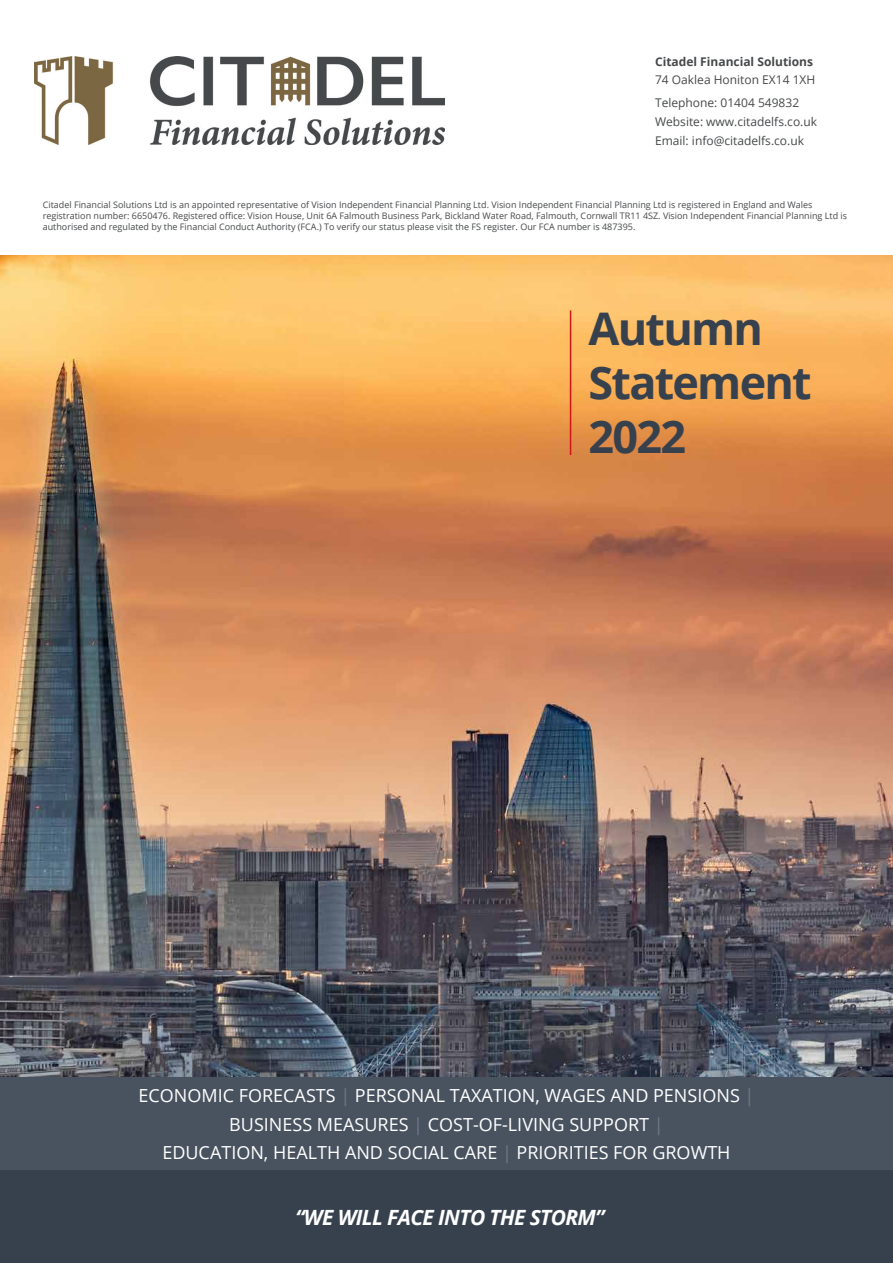
<style>
.page{position:relative;width:893px;height:1263px;background:#fff}
.page>*{position:absolute;margin:0;border:0;box-sizing:border-box;transform-origin:0 0}
.t1{font:700 45px/54px "Open Sans";letter-spacing:-.04em;color:#37414e}
.t2{font:italic 700 21px "Open Sans";letter-spacing:-.03em;color:#fff}
.t3{font:18px/28.5px "Open Sans";color:#fff;text-align:center}
.t4{font:12px/23px "Open Sans";color:#46484a}
.t5{font:700 12px "Open Sans";color:#46484a}
.t6{font:9px/10.8px "Open Sans";color:#46484a}
.s1{color:#6e7786}
</style>
<div class="page">
<img style="left:0;top:255px;width:893px;height:822px">
<div style="left:0;top:1170px;width:893px;height:93px;background:#37414e"></div>
<div style="left:0;top:1077px;width:893px;height:93px;background:#495360"></div>
<hr style="left:570px;top:310px;width:1px;height:145px;background:#cd1719">
<img style="left:35px;top:56px;width:410px;height:89px">
<h3 class="t5" style="left:655px;top:53px;width:160px">Citadel Financial Solutions</h3>
<h3 class="t4" style="left:655px;top:68px;width:162px">74 Oaklea Honiton EX14 1XH<br>Telephone: 01404 549832</h3>
<h3 class="t4" style="left:655px;top:112px;width:164px;line-height:18.6px">Website: www.citadelfs.co.uk<br>Email: info@citadelfs.co.uk</h3>
<p class="t6" style="left:43px;top:199px;width:806px">Citadel Financial Solutions Ltd is an appointed representative of Vision Independent Financial Planning Ltd. Vision Independent Financial Planning Ltd is registered in England and Wales registration number: 6650476. Registered office: Vision House, Unit 6A Falmouth Business Park, Bickland Water Road, Falmouth, Cornwall TR11 4SZ. Vision Independent Financial Planning Ltd is authorised and regulated by the Financial Conduct Authority (FCA.) To verify our status please visit the FS register. Our FCA number is 487395.</p>
<h1 class="t1" style="left:589px;top:300px;width:225px">Autumn<br>Statement<br>2022</h1>
<h3 class="t3" style="left:138px;top:1081px;width:617px">ECONOMIC FORECASTS <span class="s1">|</span> PERSONAL TAXATION, WAGES AND PENSIONS <span class="s1">|<br></span>BUSINESS MEASURES <span class="s1">|</span> COST-OF-LIVING SUPPORT <span class="s1">|<br></span>EDUCATION, HEALTH AND SOCIAL CARE <span class="s1">|</span> PRIORITIES FOR GROWTH</h3>
<h2 class="t2" style="left:295px;top:1202px;width:311px">“WE WILL FACE INTO THE STORM”</h2>
</div>
